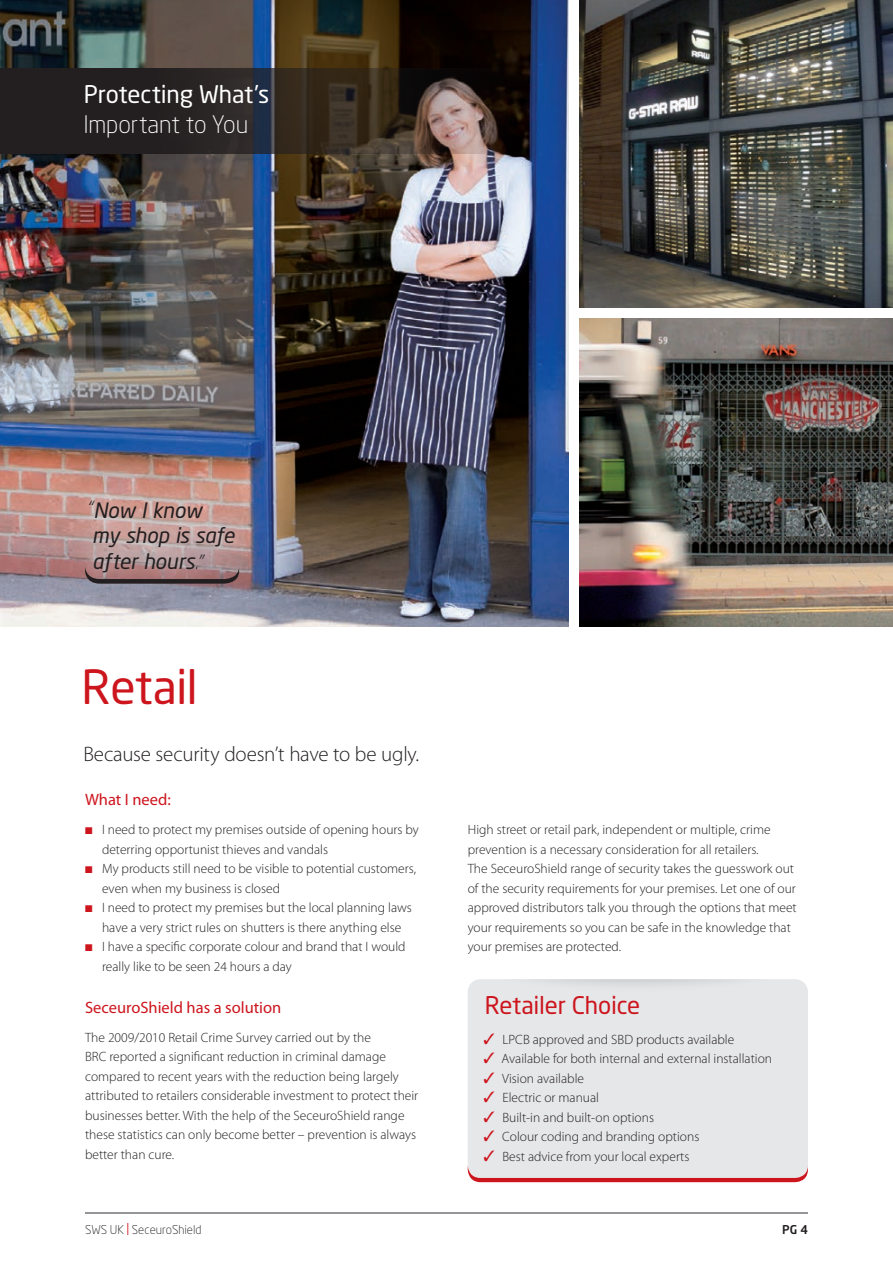
<style>
.page{position:relative;width:893px;height:1263px;background:#fff}
.page>*{position:absolute;margin:0;border:0;box-sizing:border-box;transform-origin:0 0}
.Header_1{font:46.5px "Neo Sans";letter-spacing:-.015em;color:#cd151d}
.Header_2{font:24px/30px "Neo Sans";letter-spacing:-.01em;color:#fff}
.Header_2-2{font:24px "Neo Sans";letter-spacing:-.01em;color:#cd151d}
.Heading_3{font:300 21px "Myriad Pro";letter-spacing:-.01em;color:#231f20}
.Quote_Black{font:italic 21px/25.5px "Neo Sans";letter-spacing:-.005em;color:#231f20}
._11_on_15{font:16.5px "Myriad Pro";color:#cd151d}
.Main_Copy{font:300 13.5px/19.5px "Myriad Pro";color:#231f20}
.t1{font:300 12px "Neo Sans";color:#231f20}
.t2{font:500 12px "Neo Sans";color:#231f20}
.s1{font-weight:300}
.s2{font-family:"Myriad Pro";font-weight:300}
.s3{color:#cd151d}
.s4{font-family:"Myriad Pro";font-weight:400;color:#cd151d}
</style>
<div class="page">
<div style="left:468px;top:979px;width:340px;height:199px;background:#e6e7e9;border-radius:13px"></div>
<img style="left:468px;top:979px;width:340px;height:10px">
<svg style="left:468px;top:1167px;width:340px;height:15px"></svg>
<img style="left:0;top:0;width:569px;height:626px">
<img style="left:579px;top:0;width:314px;height:308px">
<img style="left:579px;top:318px;width:314px;height:308px">
<svg style="left:0;top:68px;width:565px;height:85px"></svg>
<div style="left:68px;top:478px;width:189px;height:116px;background:#fff;opacity:.5"></div>
<svg style="left:85px;top:566px;width:154px;height:18px"></svg>
<hr style="left:85px;top:1212px;width:723px;height:1px;background:#939598">
<p class="Header_2" style="left:83px;top:80px;width:187px">Protecting What’s<br><span class="s1">Important to You</span></p>
<p class="Quote_Black" style="left:88px;top:499px;width:148px"><span class="s2">“</span>Now I know my shop is safe after hours<span class="s1">.</span><span class="s2">”</span></p>
<p class="Header_1" style="left:81px;top:664px;width:118px">Retail</p>
<p class="Heading_3" style="left:83px;top:742px;width:337px">Because security doesn’t have to be ugly.</p>
<p class="_11_on_15" style="left:85px;top:790px;width:87px">What I need:</p>
<p class="Main_Copy" style="left:102px;top:820px;width:318px;text-indent:-17px"><span class="s3">■</span> I need to protect my premises outside of opening hours by deterring opportunist thieves and vandals</p>
<p class="Main_Copy" style="left:102px;top:859px;width:315px;text-indent:-17px"><span class="s3">■</span> My products still need to be visible to potential customers, even when my business is closed</p>
<p class="Main_Copy" style="left:85px;top:898px;width:328px;text-align:center"><span class="s3">■</span> I need to protect my premises but the local planning laws have a very strict rules on shutters is there anything else</p>
<p class="Main_Copy" style="left:102px;top:937px;width:305px;text-indent:-17px"><span class="s3">■</span> I have a specific corporate colour and brand that I would really like to be seen 24 hours a day</p>
<p class="_11_on_15" style="left:85px;top:998px;width:198px">SeceuroShield has a solution</p>
<p class="Main_Copy" style="left:85px;top:1028px;width:335px">The 2009/2010 Retail Crime Survey carried out by the<br>BRC reported a significant reduction in criminal damage compared to recent years with the reduction being largely attributed to retailers considerable investment to protect their businesses better. With the help of the SeceuroShield range these statistics can only become better – prevention is always better than cure.</p>
<p class="Main_Copy" style="left:468px;top:820px;width:331px">High street or retail park, independent or multiple, crime prevention is a necessary consideration for all retailers.<br>The SeceuroShield range of security takes the guesswork out of the security requirements for your premises. Let one of our approved distributors talk you through the options that meet your requirements so you can be safe in the knowledge that your premises are protected.</p>
<p class="Header_2-2" style="left:485px;top:994px;width:157px">Retailer Choice</p>
<p class="Main_Copy" style="left:483px;top:1029px;width:252px"><span class="s3">✓</span> LPCB approved and SBD products available</p>
<p class="Main_Copy" style="left:483px;top:1049px;width:290px"><span class="s3">✓</span> Available for both internal and external installation</p>
<p class="Main_Copy" style="left:483px;top:1068px;width:102px"><span class="s3">✓</span> Vision available</p>
<p class="Main_Copy" style="left:483px;top:1088px;width:117px"><span class="s3">✓</span> Electric or manual</p>
<p class="Main_Copy" style="left:483px;top:1107px;width:172px"><span class="s3">✓</span> Built-in and built-on options</p>
<p class="Main_Copy" style="left:483px;top:1127px;width:217px"><span class="s3">✓</span> Colour coding and branding options</p>
<p class="Main_Copy" style="left:483px;top:1146px;width:208px"><span class="s3">✓</span> Best advice from your local experts</p>
<p class="t1" style="left:85px;top:1224px;width:118px">SWS UK <span class="s4">|</span> SeceuroShield</p>
<p class="t2" style="left:782px;top:1224px;width:27px">PG 4</p>
</div>
